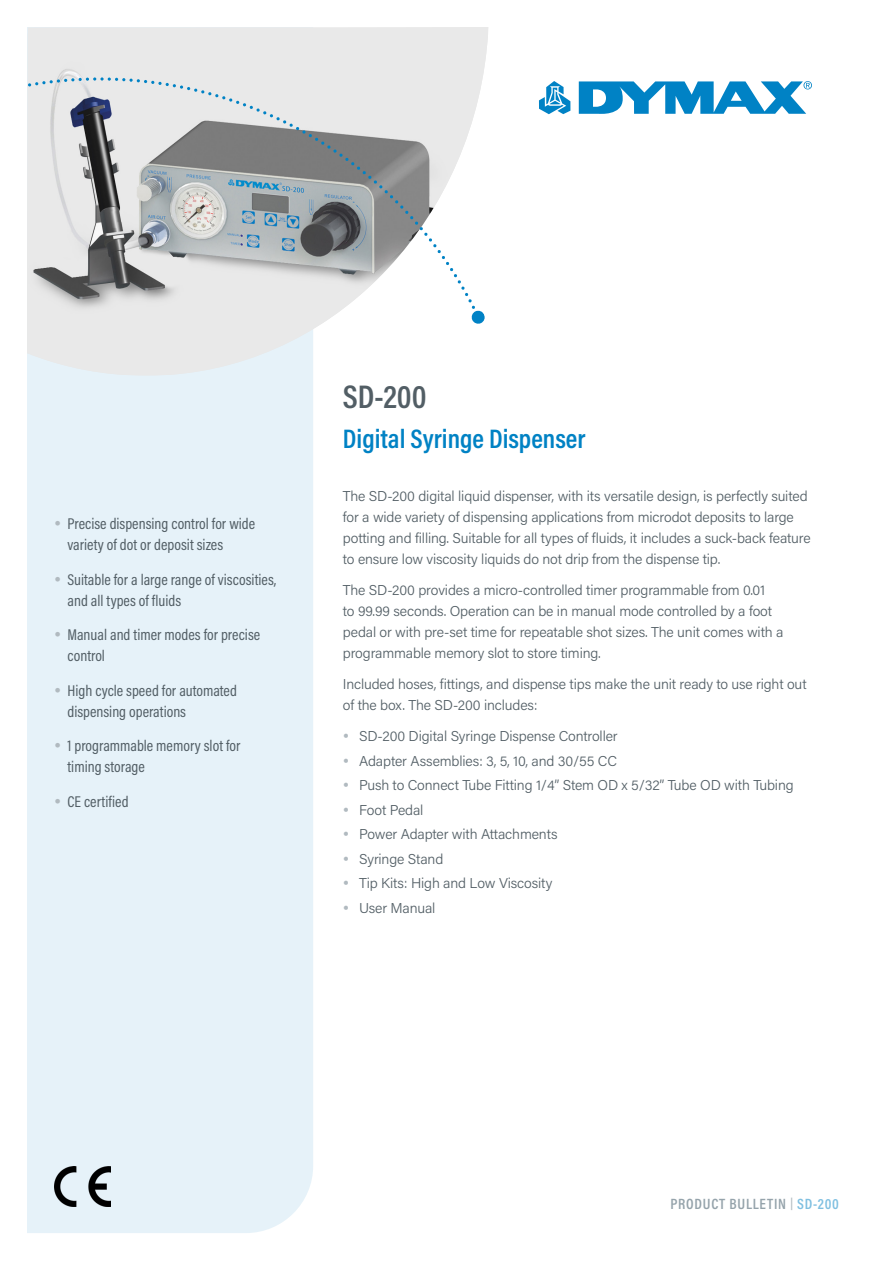
<style>
.page{position:relative;width:893px;height:1263px;background:#fff}
.page>*{position:absolute;margin:0;border:0;box-sizing:border-box;transform-origin:0 0}
.head{font:600 33px "Acumin Pro Cond";color:#525e65}
.Main_Subhead{font:600 27px "Acumin Pro Cond";color:#0082c4}
.t1{font:15.75px/21px "Acumin Pro Cond";color:#525e65}
.t2{font:600 15px "Acumin Pro Cond";letter-spacing:.05em;color:#95a3ab}
.text{font:300 14.25px/21px "Acumin Pro";letter-spacing:-.01em;color:#525e65}
.s1{font-size:12px;color:#b1bac0}
.s2{color:#80c0e1}
</style>
<div class="page">
<div style="left:27px;top:376px;width:286px;height:857px;background:#e6f2f9"></div>
<svg style="left:27px;top:27px;width:461px;height:349px;fill:#e9e9e9"></svg>
<img style="left:27px;top:33px;width:461px;height:342px">
<svg style="left:539px;top:81px;width:31px;height:33px"></svg>
<svg style="left:579px;top:81px;width:233px;height:33px"></svg>
<svg style="left:28px;top:77px;width:459px;height:247px"></svg>
<img style="left:54px;top:1166px;width:56px;height:40px">
<svg style="left:55px;top:521px;width:5px;height:5px"></svg>
<svg style="left:55px;top:576px;width:5px;height:5px"></svg>
<svg style="left:55px;top:632px;width:5px;height:5px"></svg>
<svg style="left:55px;top:687px;width:5px;height:5px"></svg>
<svg style="left:55px;top:743px;width:5px;height:5px"></svg>
<svg style="left:55px;top:798px;width:5px;height:5px"></svg>
<p class="t1" style="left:68px;top:513px;width:189px">Precise dispensing control for wide variety of dot or deposit sizes</p>
<p class="t1" style="left:68px;top:568px;width:210px">Suitable for a large range of viscosities, and all types of fluids</p>
<p class="t1" style="left:68px;top:624px;width:194px">Manual and timer modes for precise control</p>
<p class="t1" style="left:68px;top:679px;width:171px">High cycle speed for automated dispensing operations</p>
<p class="t1" style="left:68px;top:735px;width:174px">1 programmable memory slot for timing storage</p>
<p class="t1" style="left:68px;top:790px;width:63px">CE certified</p>
<p class="head" style="left:343px;top:375px;width:85px">SD-200</p>
<p class="Main_Subhead" style="left:343px;top:421px;width:244px">Digital Syringe Dispenser</p>
<p class="text" style="left:343px;top:485px;width:469px">The SD-200 digital liquid dispenser, with its versatile design, is perfectly suited for a wide variety of dispensing applications from microdot deposits to large potting and filling. Suitable for all types of fluids, it includes a suck-back feature to ensure low viscosity liquids do not drip from the dispense tip.</p>
<p class="text" style="left:343px;top:579px;width:442px">The SD-200 provides a micro-controlled timer programmable from 0.01<br>to 99.99 seconds. Operation can be in manual mode controlled by a foot pedal or with pre-set time for repeatable shot sizes. The unit comes with a programmable memory slot to store timing.</p>
<p class="text" style="left:343px;top:673px;width:465px">Included hoses, fittings, and dispense tips make the unit ready to use right out of the box. The SD-200 includes:</p>
<p class="text" style="left:359px;top:725px;width:260px">SD-200 Digital Syringe Dispense Controller</p>
<p class="text" style="left:359px;top:749px;width:259px">Adapter Assemblies: 3, 5, 10, and 30/55 CC</p>
<p class="text" style="left:359px;top:774px;width:436px">Push to Connect Tube Fitting 1/4” Stem OD x 5/32” Tube OD with Tubing</p>
<p class="text" style="left:359px;top:798px;width:66px">Foot Pedal</p>
<p class="text" style="left:359px;top:823px;width:200px">Power Adapter with Attachments</p>
<p class="text" style="left:359px;top:847px;width:86px">Syringe Stand</p>
<p class="text" style="left:359px;top:872px;width:195px">Tip Kits: High and Low Viscosity</p>
<p class="text" style="left:359px;top:896px;width:78px">User Manual</p>
<p class="t2" style="left:670px;top:1193px;width:170px">PRODUCT BULLETIN <span class="s1">|</span> <span class="s2">SD-200</span></p>
</div>
